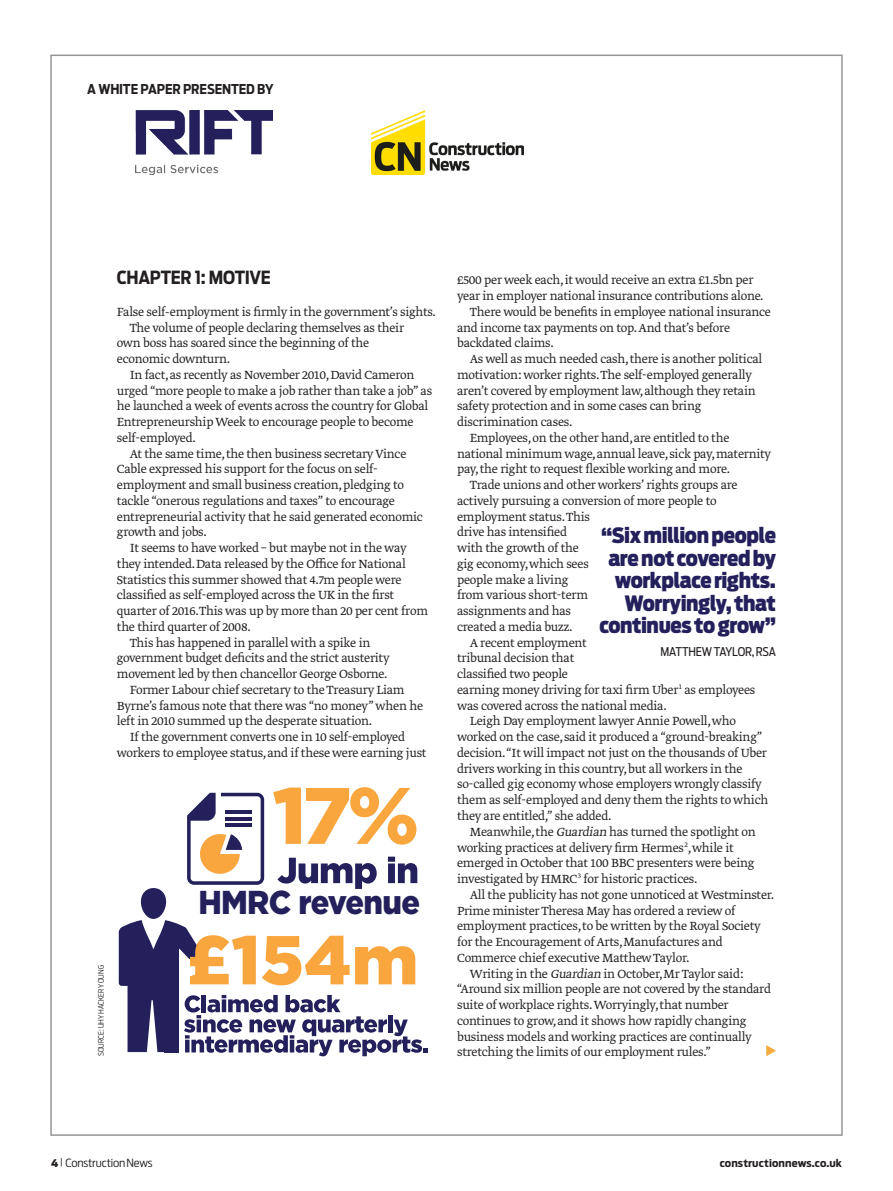
<style>
.page{position:relative;width:893px;height:1191px;background:#fff}
.page>*{position:absolute;margin:0;border:0;box-sizing:border-box;transform-origin:0 0}
.Body_copy_-_full_out{font:900 33px "Gotham";letter-spacing:-.02em;color:#24205c;scale:.93 1}
.t1{font:900 21px/22.5px "Antenna Cond";letter-spacing:-.02em;color:#24205c;text-align:right}
.Body_-_heading_Alcum{font:700 18px "Antenna Cond";letter-spacing:-.02em;color:#231f20}
.Body_copy_-_indent{font:300 13.95px/15.8px "Greta Text";letter-spacing:-.015em;color:#231f20}
.Body_copy_-_full_out-2{font:300 13.95px "Greta Text";letter-spacing:-.015em;color:#231f20}
.Body_-_crosshead{font:700 13.5px "Antenna Cond";letter-spacing:-.01em;color:#231f20}
.Quote_-_reference{font:12px "Antenna Cond";letter-spacing:-.02em;color:#231f20}
.t2{font:300 11.25px "Antenna Cond";letter-spacing:-.015em;color:#231f20;scale:1.1 1}
.t3{font:700 10.5px "Antenna Cond";letter-spacing:.01em;color:#231f20;scale:1.1 1}
.Picture_-_credit{font:300 7.5px "Antenna Cond";letter-spacing:.01em;color:#231f20}
.s1{font-style:italic}
.s2{font-weight:900;font-size:10.5px}
.s3{font-size:9px}
</style>
<div class="page">
<img style="left:371px;top:110px;width:153px;height:64px">
<img style="left:135px;top:111px;width:138px;height:63px">
<svg style="left:766px;top:1045px;width:10px;height:11px"></svg>
<svg style="left:119px;top:787px;width:309px;height:269px"></svg>
<p class="Body_-_crosshead" style="left:87px;top:81px;width:188px">A WHITE PAPER PRESENTED BY</p>
<p class="Body_-_heading_Alcum" style="left:117px;top:267px;width:155px">CHAPTER 1: MOTIVE</p>
<p class="Body_copy_-_full_out-2" style="left:117px;top:303px;width:321px">False self-employment is firmly in the government’s sights.</p>
<p class="Body_copy_-_indent" style="left:117px;top:320px;width:289px;text-indent:13px">The volume of people declaring themselves as their own boss has soared since the beginning of the economic downturn.</p>
<p class="Body_copy_-_indent" style="left:117px;top:367px;width:317px;text-indent:13px">In fact, as recently as November 2010, David Cameron urged “more people to make a job rather than take a job” as he launched a week of events across the country for Global Entrepreneurship Week to encourage people to become self-employed.</p>
<p class="Body_copy_-_indent" style="left:117px;top:446px;width:307px;text-indent:13px">At the same time, the then business secretary Vince Cable expressed his support for the focus on self&shy;employment and small business creation, pledging to tackle “onerous regulations and taxes” to encourage entrepreneurial activity that he said generated economic growth and jobs.</p>
<p class="Body_copy_-_indent" style="left:117px;top:541px;width:313px;text-indent:13px">It seems to have worked – but maybe not in the way they intended. Data released by the Office for National Statistics this summer showed that 4.7m people were classified as self-employed across the UK in the first quarter of 2016.This was up by more than 20 per cent from the third quarter of 2008.</p>
<p class="Body_copy_-_indent" style="left:117px;top:635px;width:274px;text-align:center">This has happened in parallel with a spike in government budget deficits and the strict austerity movement led by then chancellor George Osborne.</p>
<p class="Body_copy_-_indent" style="left:117px;top:682px;width:308px;text-indent:13px">Former Labour chief secretary to the Treasury Liam<br>Byrne’s famous note that there was “no money” when he left in 2010 summed up the desperate situation.</p>
<p class="Body_copy_-_indent" style="left:117px;top:730px;width:311px;text-indent:13px">If the government converts one in 10 self-employed workers to employee status, and if these were earning just</p>
<p class="Picture_-_credit" style="left:97px;top:1056px;width:93px;rotate:-90deg">SOURCE: UHY HACKER YOUNG</p>
<p class="Body_copy_-_full_out" style="left:198px;top:883px;width:240px">HMRC revenue</p>
<p class="Body_copy_-_indent" style="left:457px;top:273px;width:308px">£500 per week each, it would receive an extra £1.5bn per year in employer national insurance contributions alone.</p>
<p class="Body_copy_-_indent" style="left:457px;top:304px;width:315px;text-indent:13px">There would be benefits in employee national insurance and income tax payments on top. And that’s before backdated claims.</p>
<p class="Body_copy_-_indent" style="left:457px;top:352px;width:307px;text-indent:13px">As well as much needed cash, there is another political motivation: worker rights. The self-employed generally aren’t covered by employment law, although they retain safety protection and in some cases can bring discrimination cases.</p>
<p class="Body_copy_-_indent" style="left:457px;top:430px;width:316px;text-indent:13px">Employees, on the other hand, are entitled to the national minimum wage, annual leave, sick pay, maternity pay, the right to request flexible working and more.</p>
<p class="Body_copy_-_indent" style="left:457px;top:478px;width:282px;text-indent:13px">Trade unions and other workers’ rights groups are actively pursuing a conversion of more people to employment status. This<br>drive has intensified<br>with the growth of the<br>gig economy,which sees<br>people make a living<br>from various short-term<br>assignments and has<br>created a media buzz.</p>
<p class="Body_copy_-_indent" style="left:457px;top:635px;width:300px;text-indent:13px">A recent employment<br>tribunal decision that<br>classified two people<br>earning money driving for taxi firm Uber<sup>1</sup> as employees was covered across the national media.</p>
<p class="Body_copy_-_indent" style="left:457px;top:714px;width:313px;text-indent:13px">Leigh Day employment lawyer Annie Powell,who worked on the case, said it produced a “ground-breaking” decision. “It will impact not just on the thousands of Uber drivers working in this country, but all workers in the so-called gig economy whose employers wrongly classify them as self-employed and deny them the rights to which they are entitled,” she added.</p>
<p class="Body_copy_-_indent" style="left:457px;top:824px;width:300px;text-indent:13px">Meanwhile, the <span class="s1">Guardian</span> has turned the spotlight on working practices at delivery firm Hermes<sup>2</sup>,while it emerged in October that 100 BBC presenters were being investigated by HMRC<sup>3</sup> for historic practices.</p>
<p class="Body_copy_-_indent" style="left:457px;top:887px;width:319px;text-indent:13px">All the publicity has not gone unnoticed at Westminster.<br>Prime minister Theresa May has ordered a review of employment practices, to be written by the Royal Society for the Encouragement of Arts, Manufactures and Commerce chief executive Matthew Taylor.</p>
<p class="Body_copy_-_indent" style="left:457px;top:966px;width:315px;text-indent:13px">Writing in the <span class="s1">Guardian</span> in October, Mr Taylor said: “Around six million people are not covered by the standard suite of workplace rights. Worryingly, that number continues to grow, and it shows how rapidly changing business models and working practices are continually stretching the limits of our employment rules.”</p>
<p class="t1" style="left:599px;top:524px;width:178px">“Six million people are not covered by workplace rights.<br>Worryingly, that continues to grow”</p>
<p class="Quote_-_reference" style="left:660px;top:644px;width:117px">MATTHEW TAYLOR, RSA</p>
<p class="t2" style="left:51px;top:1155px;width:94px"><span class="s2">4</span> <span class="s3">|</span> Construction News</p>
<p class="t3" style="left:720px;top:1156px;width:113px">constructionnews.co.uk</p>
</div>
